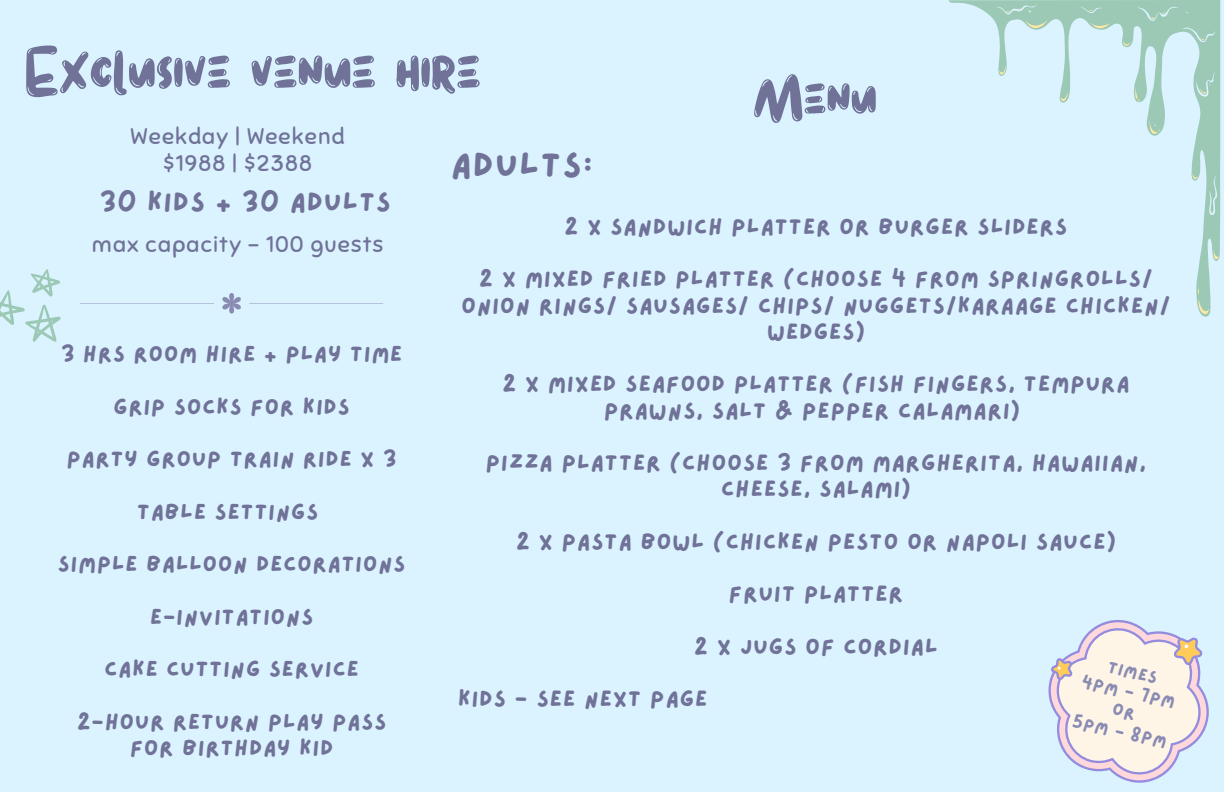
<style>
.page{position:relative;width:1224px;height:792px;background:#dbf3ff}
.page>*{position:absolute;margin:0;border:0;box-sizing:border-box;transform-origin:0 0}
.t1{font:77px "Stella";color:#707298}
.t2{font:72px "Stella";color:#707298}
.t3{font:35px "Lazydog";letter-spacing:.05em;color:#707298}
.t4{font:27px "Lazydog";letter-spacing:.05em;color:#707298}
.t5{font:22.7px/27px "Sniglet";letter-spacing:.05em;color:#707298;text-align:center}
.t6{font:22.5px/26.2px "Lazydog";letter-spacing:.05em;color:#707298;text-align:center}
.t7{font:22px/26.2px "Lazydog";letter-spacing:.05em;color:#707298;text-align:center}
.t8{font:17px "Lazydog";color:#8a8bb3}
</style>
<div class="page">
<svg style="left:0;top:269px;width:61px;height:73px"></svg>
<svg style="left:80px;top:293px;width:303px;height:21px"></svg>
<svg style="left:949px;top:0;width:271px;height:258px"></svg>
<svg style="left:999px;top:8px;width:220px;height:308px"></svg>
<svg style="left:996px;top:4px;width:221px;height:211px"></svg>
<svg style="left:1048px;top:620px;width:161px;height:163px"></svg>
<h4 class="t1" style="left:26px;top:33px;width:457px">Exclusive venue hire</h4>
<h4 class="t5" style="left:130px;top:123px;width:216px">Weekday | Weekend $1988 | $2388</h4>
<p class="t2" style="left:754px;top:62px;width:125px">Menu</p>
<h4 class="t3" style="left:451px;top:148px;width:143px">ADULTS:</h4>
<h4 class="t6" style="left:565px;top:215px;width:504px">2 X SANDWICH PLATTER OR BURGER SLIDERS</h4>
<p class="t6" style="left:461px;top:267px;width:711px">2 X MIXED FRIED PLATTER (CHOOSE 4 FROM SPRINGROLLS/<br>ONION RINGS/ SAUSAGES/ CHIPS/ NUGGETS/KARAAGE CHICKEN/<br>WEDGES)</p>
<p class="t6" style="left:502px;top:372px;width:629px">2 X MIXED SEAFOOD PLATTER (FISH FINGERS, TEMPURA<br>PRAWNS, SALT &amp; PEPPER CALAMARI)</p>
<h1 class="t6" style="left:486px;top:451px;width:662px">PIZZA PLATTER (CHOOSE 3 FROM MARGHERITA, HAWAIIAN,<br>CHEESE, SALAMI)</h1>
<h1 class="t6" style="left:516px;top:530px;width:601px">2 X PASTA BOWL (CHICKEN PESTO OR NAPOLI SAUCE)</h1>
<h2 class="t6" style="left:729px;top:582px;width:176px">FRUIT PLATTER</h2>
<h3 class="t6" style="left:694px;top:635px;width:245px">2 X JUGS OF CORDIAL</h3>
<h4 class="t6" style="left:458px;top:687px;width:251px">KIDS - SEE NEXT PAGE</h4>
<h4 class="t4" style="left:100px;top:189px;width:293px">30 KIDS + 30 ADULTS</h4>
<h4 class="t5" style="left:92px;top:231px;width:293px">max capacity - 100 guests</h4>
<h4 class="t7" style="left:61px;top:342px;width:343px">3 HRS ROOM HIRE + PLAY TIME</h4>
<h4 class="t7" style="left:114px;top:394px;width:238px">GRIP SOCKS FOR KIDS</h4>
<h4 class="t7" style="left:67px;top:447px;width:331px">PARTY GROUP TRAIN RIDE X 3</h4>
<h4 class="t7" style="left:137px;top:499px;width:182px">TABLE SETTINGS</h4>
<h4 class="t7" style="left:58px;top:552px;width:349px">SIMPLE BALLOON DECORATIONS</h4>
<h4 class="t7" style="left:150px;top:604px;width:165px">E-INVITATIONS</h4>
<h4 class="t7" style="left:105px;top:657px;width:256px">CAKE CUTTING SERVICE</h4>
<h4 class="t7" style="left:77px;top:709px;width:311px">2-HOUR RETURN PLAY PASS<br>FOR BIRTHDAY KID</h4>
<h4 class="t8" style="left:1110px;top:659px;width:52px;rotate:12deg">TIMES</h4>
<h4 class="t8" style="left:1083px;top:674px;width:97px;rotate:12deg">4PM - 7PM</h4>
<p class="t8" style="left:1075px;top:713px;width:97px;rotate:12deg">5PM - 8PM</p>
</div>
